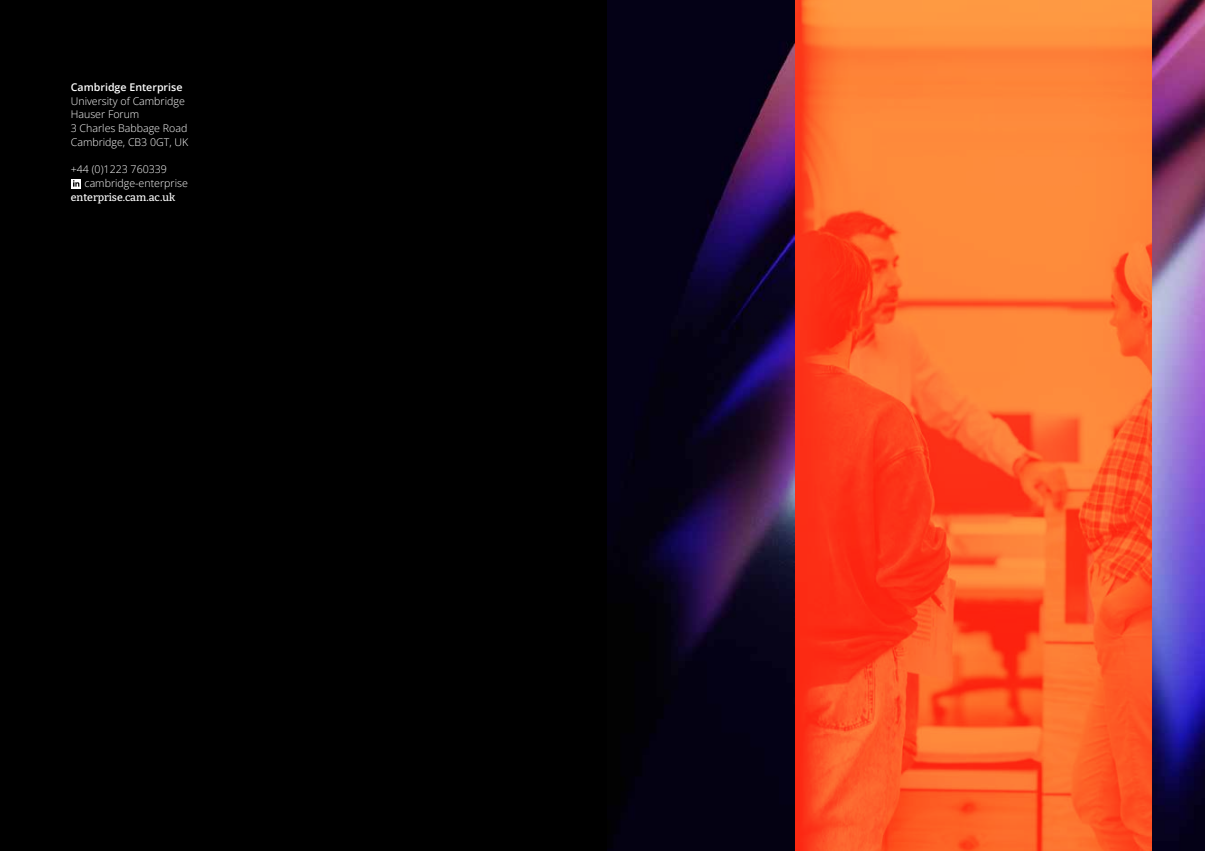
<style>
.page{position:relative;width:1205px;height:851px;background:#fff}
.page>*{position:absolute;margin:0;border:0;box-sizing:border-box;transform-origin:0 0}
.t1{font:300 10.62px/13.8px "Open Sans";color:#fff}
.t2{font:500 10.62px "Bitter";color:#fff}
.t3{font:600 10.62px "Open Sans";color:#fff}
</style>
<div class="page">
<div style="left:0;top:0;width:613px;height:850px;background:#000"></div>
<svg style="left:72px;top:179px;width:9px;height:9px"></svg>
<svg style="left:73px;top:180px;width:6px;height:7px"></svg>
<img style="left:608px;top:0;width:597px;height:850px">
<p class="t3" style="left:71px;top:80px;width:113px">Cambridge Enterprise</p>
<p class="t1" style="left:71px;top:93px;width:119px">University of Cambridge<br>Hauser Forum<br>3 Charles Babbage Road<br>Cambridge, CB3 0GT, UK</p>
<p class="t1" style="left:85px;top:162px;width:105px;text-indent:-14px">+44 (0)1223 760339 cambridge-enterprise</p>
<p class="t2" style="left:71px;top:190px;width:106px">enterprise.cam.ac.uk</p>
</div>
